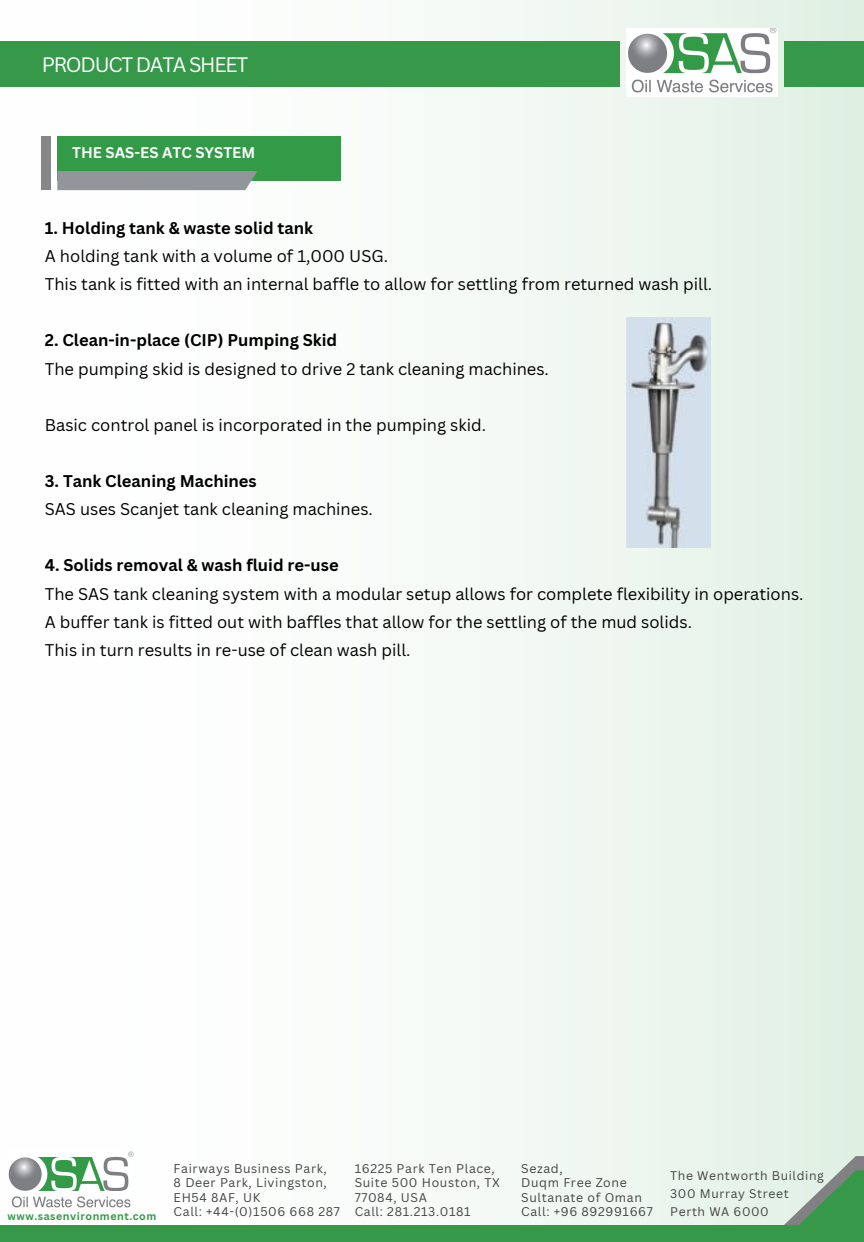
<style>
.page{position:relative;width:864px;height:1242px;background:#fff}
.page>*{position:absolute;margin:0;border:0;box-sizing:border-box;transform-origin:0 0}
.t1{font:20.4px "Canva Sans";letter-spacing:-.06em;color:#fff}
.t2{font:16.5px "Canva Sans";color:#000}
.t3{font:700 16.5px "Canva Sans";color:#000}
.t4{font:700 15px "Canva Sans";color:#fcfdfd}
.t5{font:12.3px "Canva Sans";letter-spacing:.05em;color:#444342}
.t6{font:12.15px "Canva Sans";letter-spacing:.05em;color:#444342}
.t7{font:700 10.65px "Canva Sans";letter-spacing:.05em;color:#339a47}
</style>
<div class="page">
<div style="left:0;top:0;width:864px;height:1242px;background:linear-gradient(to right,#fff,#e4f1e6)"></div>
<div style="left:0;top:41px;width:620px;height:45px;background:#369949"></div>
<div style="left:785px;top:41px;width:79px;height:45px;background:#369949"></div>
<img style="left:626px;top:29px;width:151px;height:67px">
<svg style="left:776px;top:1156px;width:88px;height:69px;background:#d7e3d9"></svg>
<svg style="left:791px;top:1171px;width:73px;height:54px;background:#77ae82"></svg>
<div style="left:0;top:1225px;width:864px;height:17px;background:#369949"></div>
<img style="left:8px;top:1151px;width:126px;height:58px">
<div style="left:57px;top:136px;width:284px;height:44px;background:#339a47"></div>
<div style="left:57px;top:171px;width:200px;height:19px;background:#92959a"></div>
<div style="left:42px;top:136px;width:9px;height:54px;background:#87878a"></div>
<img style="left:626px;top:317px;width:85px;height:231px">
<p class="t1" style="left:42px;top:50px;width:208px">PRODUCT DATA SHEET</p>
<p class="t4" style="left:72px;top:142px;width:185px">THE SAS-ES ATC SYSTEM</p>
<p class="t3" style="left:45px;top:216px;width:270px">1. Holding tank &amp; waste solid tank</p>
<p class="t2" style="left:45px;top:244px;width:345px">A holding tank with a volume of 1,000 USG.</p>
<p class="t2" style="left:45px;top:273px;width:669px">This tank is fitted with an internal baffle to allow for settling from returned wash pill.</p>
<p class="t3" style="left:45px;top:329px;width:294px">2. Clean-in-place (CIP) Pumping Skid</p>
<p class="t2" style="left:45px;top:357px;width:506px">The pumping skid is designed to drive 2 tank cleaning machines.</p>
<p class="t2" style="left:45px;top:413px;width:443px">Basic control panel is incorporated in the pumping skid.</p>
<p class="t3" style="left:45px;top:469px;width:214px">3. Tank Cleaning Machines</p>
<p class="t2" style="left:45px;top:498px;width:330px">SAS uses Scanjet tank cleaning machines.</p>
<p class="t3" style="left:45px;top:554px;width:295px">4. Solids removal &amp; wash fluid re-use</p>
<p class="t2" style="left:45px;top:582px;width:760px">The SAS tank cleaning system with a modular setup allows for complete flexibility in operations.</p>
<p class="t2" style="left:45px;top:610px;width:649px">A buffer tank is fitted out with baffles that allow for the settling of the mud solids.</p>
<p class="t2" style="left:45px;top:638px;width:367px">This in turn results in re-use of clean wash pill.</p>
<p class="t5" style="left:355px;top:1160px;width:142px">16225 Park Ten Place,</p>
<p class="t5" style="left:355px;top:1174px;width:147px">Suite 500 Houston, TX</p>
<p class="t5" style="left:355px;top:1189px;width:74px">77084, USA</p>
<p class="t5" style="left:355px;top:1203px;width:118px">Call: 281.213.0181</p>
<p class="t5" style="left:521px;top:1160px;width:43px">Sezad,</p>
<p class="t5" style="left:521px;top:1174px;width:107px">Duqm Free Zone</p>
<p class="t5" style="left:521px;top:1189px;width:122px">Sultanate of Oman</p>
<p class="t5" style="left:521px;top:1203px;width:133px">Call: +96 892991667</p>
<p class="t5" style="left:174px;top:1160px;width:155px">Fairways Business Park,</p>
<p class="t5" style="left:174px;top:1174px;width:155px">8 Deer Park, Livingston,</p>
<p class="t5" style="left:174px;top:1189px;width:88px">EH54 8AF, UK</p>
<p class="t5" style="left:174px;top:1203px;width:168px">Call: +44-(0)1506 668 287</p>
<p class="t6" style="left:670px;top:1167px;width:155px">The Wentworth Building</p>
<p class="t6" style="left:670px;top:1185px;width:120px">300 Murray Street</p>
<p class="t7" style="left:8px;top:1208px;width:150px">www.sasenvironment.com</p>
<p class="t6" style="left:670px;top:1203px;width:100px">Perth WA 6000</p>
</div>
